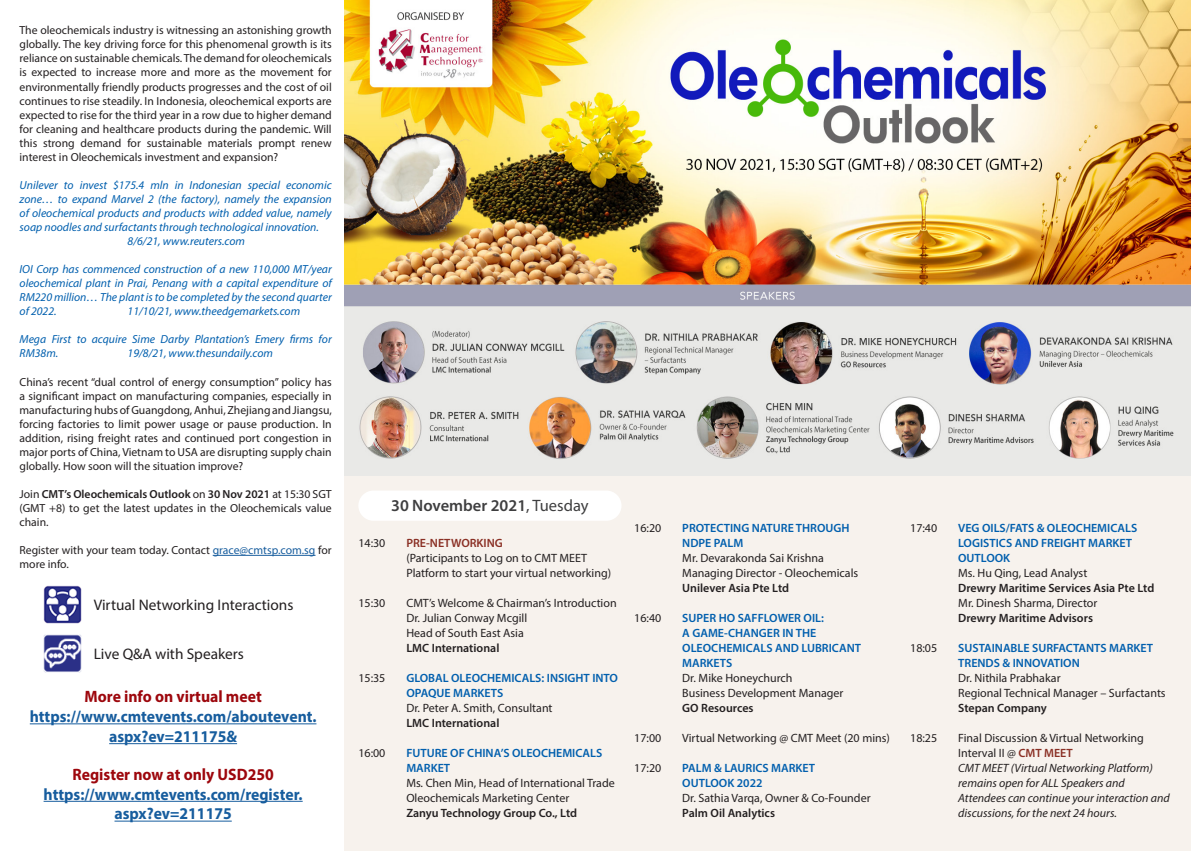
<style>
.page{position:relative;width:1191px;height:851px;background:#fff}
.page>*{position:absolute;margin:0;border:0;box-sizing:border-box;transform-origin:0 0}
.t1{font:700 16.5px/19.8px "Myriad Pro";color:#175d9e;text-align:center;scale:.95 1}
.t2{font:700 16.5px "Myriad Pro";color:#9d070d;scale:.95 1}
.t3{font:600 16.5px "Myriad Pro";color:#3e3e3f}
.t4{font:15.3px "Myriad Pro";color:#231f20}
.t5{font:12px/15px "Myriad Pro";color:#231f20}
.t6{font:600 12px/15px "Myriad Pro";color:#015fae}
.t7{font:600 12px/15px "Myriad Pro";color:#231f20}
.t8{font:italic 12px/15px "Myriad Pro";color:#231f20}
.t9{font:600 12px "Myriad Pro";color:#8a2f24}
.Bullet{font:11.7px/14.1px "Myriad Pro";color:#231f20;text-align:justify}
.Bullet-2{font:italic 11.7px/14.1px "Myriad Pro";color:#015fae;text-align:justify}
.s1{font-weight:600}
.s2{color:#175d9e}
.s3{font-weight:400}
.s4{font-weight:600;color:#8a2f24}
</style>
<div class="page">
<img style="left:344px;top:0;width:846px;height:476px">
<div style="left:344px;top:476px;width:846px;height:374px;background:#f7f2ed"></div>
<hr style="left:213px;top:555px;width:102px;height:1px;background:#175d9e">
<img style="left:43px;top:585px;width:38px;height:39px">
<img style="left:43px;top:634px;width:38px;height:38px">
<hr style="left:30px;top:723px;width:286px;height:1px;background:#175d9e">
<hr style="left:109px;top:743px;width:128px;height:1px;background:#175d9e">
<hr style="left:44px;top:800px;width:259px;height:1px;background:#175d9e">
<hr style="left:114px;top:820px;width:118px;height:1px;background:#175d9e">
<div style="left:358px;top:490px;width:263px;height:30px;background:#fff;border-radius:15px"></div>
<p class="Bullet" style="left:20px;top:23px;width:314px">The oleochemicals industry is witnessing an astonishing growth globally. The key driving force for this phenomenal growth is its reliance on sustainable chemicals. The demand for oleochemicals is expected to increase more and more as the movement for environmentally friendly products progresses and the cost of oil continues to rise steadily. In Indonesia, oleochemical exports are expected to rise for the third year in a row due to higher demand for cleaning and healthcare products during the pandemic. Will this strong demand for sustainable materials prompt renew interest in Oleochemicals investment and expansion?</p>
<p class="Bullet-2" style="left:20px;top:178px;width:314px">Unilever to invest $175.4 mln in Indonesian special economic</p>
<p class="Bullet-2" style="left:20px;top:192px;width:314px">zone… to expand Marvel 2 (the factory), namely the expansion</p>
<p class="Bullet-2" style="left:20px;top:206px;width:314px">of oleochemical products and products with added value, namely</p>
<p class="Bullet-2" style="left:20px;top:220px;width:301px">soap noodles and surfactants through technological innovation.</p>
<p class="Bullet-2" style="left:128px;top:234px;width:119px">8/6/21, www.reuters.com</p>
<p class="Bullet-2" style="left:20px;top:262px;width:314px">IOI Corp has commenced construction of a new 110,000 MT/year oleochemical plant in Prai, Penang with a capital expenditure of RM220 million… The plant is to be completed by the second quarter of 2022.</p>
<p class="Bullet-2" style="left:128px;top:304px;width:174px">11/10/21, www.theedgemarkets.com</p>
<p class="Bullet-2" style="left:20px;top:332px;width:314px">Mega First to acquire Sime Darby Plantation’s Emery firms for<br>RM38m.</p>
<p class="Bullet-2" style="left:128px;top:346px;width:147px">19/8/21, www.thesundaily.com</p>
<p class="Bullet" style="left:20px;top:374px;width:314px">China’s recent “dual control of energy consumption” policy has a significant impact on manufacturing companies, especially in manufacturing hubs of Guangdong, Anhui, Zhejiang and Jiangsu, forcing factories to limit power usage or pause production. In addition, rising freight rates and continued port congestion in major ports of China, Vietnam to USA are disrupting supply chain globally. How soon will the situation improve?</p>
<p class="Bullet" style="left:20px;top:486px;width:314px">Join <span class="s1">CMT’s Oleochemicals Outlook</span> on <span class="s1">30 Nov 2021</span> at 15:30 SGT (GMT +8) to get the latest updates in the Oleochemicals value chain.</p>
<p class="Bullet" style="left:20px;top:543px;width:314px">Register with your team today. Contact <span class="s2">grace@cmtsp.com.sg</span> for more info.</p>
<p class="t4" style="left:94px;top:595px;width:201px">Virtual Networking Interactions</p>
<p class="t4" style="left:94px;top:644px;width:152px">Live Q&amp;A with Speakers</p>
<p class="t2" style="left:84px;top:686px;width:188px">More info on virtual meet</p>
<p class="t1" style="left:30px;top:706px;width:303px">https://www.cmtevents.com/aboutevent. aspx?ev=211175&amp;</p>
<p class="t2" style="left:72px;top:763px;width:213px">Register now at only USD250</p>
<p class="t1" style="left:44px;top:783px;width:274px">https://www.cmtevents.com/register. aspx?ev=211175</p>
<p class="t3" style="left:391px;top:495px;width:199px">30 November 2021<span class="s3">, Tuesday</span></p>
<p class="t5" style="left:358px;top:535px;width:29px">14:30</p>
<p class="t9" style="left:406px;top:535px;width:98px">PRE-NETWORKING</p>
<p class="t5" style="left:406px;top:550px;width:206px">(Participants to Log on to CMT MEET<br>Platform to start your virtual networking)</p>
<p class="t5" style="left:358px;top:595px;width:29px">15:30</p>
<p class="t5" style="left:406px;top:595px;width:212px">CMT’s Welcome &amp; Chairman’s Introduction</p>
<p class="t5" style="left:406px;top:610px;width:122px">Dr. Julian Conway Mcgill</p>
<p class="t5" style="left:406px;top:625px;width:119px">Head of South East Asia</p>
<p class="t7" style="left:406px;top:640px;width:95px">LMC International</p>
<p class="t5" style="left:358px;top:670px;width:29px">15:35</p>
<p class="t6" style="left:406px;top:670px;width:213px">GLOBAL OLEOCHEMICALS: INSIGHT INTO<br>OPAQUE MARKETS</p>
<p class="t5" style="left:406px;top:700px;width:148px">Dr. Peter A. Smith, Consultant</p>
<p class="t7" style="left:406px;top:715px;width:95px">LMC International</p>
<p class="t5" style="left:358px;top:745px;width:29px">16:00</p>
<p class="t6" style="left:406px;top:745px;width:197px">FUTURE OF CHINA’S OLEOCHEMICALS<br>MARKET</p>
<p class="t5" style="left:406px;top:775px;width:210px">Ms. Chen Min, Head of International Trade</p>
<p class="t5" style="left:406px;top:790px;width:164px">Oleochemicals Marketing Center</p>
<p class="t7" style="left:406px;top:805px;width:172px">Zanyu Technology Group Co., Ltd</p>
<p class="t5" style="left:634px;top:520px;width:29px">16:20</p>
<p class="t6" style="left:682px;top:520px;width:169px">PROTECTING NATURE THROUGH</p>
<p class="t6" style="left:682px;top:535px;width:63px">NDPE PALM</p>
<p class="t5" style="left:682px;top:550px;width:177px">Mr. Devarakonda Sai Krishna<br>Managing Director - Oleochemicals</p>
<p class="t7" style="left:682px;top:580px;width:108px">Unilever Asia Pte Ltd</p>
<p class="t5" style="left:634px;top:610px;width:29px">16:40</p>
<p class="t6" style="left:682px;top:610px;width:143px">SUPER HO SAFFLOWER OIL:</p>
<p class="t6" style="left:682px;top:625px;width:180px">A GAME-CHANGER IN THE<br>OLEOCHEMICALS AND LUBRICANT<br>MARKETS</p>
<p class="t5" style="left:682px;top:670px;width:112px">Dr. Mike Honeychurch</p>
<p class="t5" style="left:682px;top:685px;width:163px">Business Development Manager</p>
<p class="t7" style="left:682px;top:700px;width:73px">GO Resources</p>
<p class="t5" style="left:634px;top:730px;width:29px">17:00</p>
<p class="t5" style="left:682px;top:730px;width:209px">Virtual Networking @ CMT Meet (20 mins)</p>
<p class="t5" style="left:634px;top:760px;width:29px">17:20</p>
<p class="t6" style="left:682px;top:760px;width:134px">PALM &amp; LAURICS MARKET<br>OUTLOOK 2022</p>
<p class="t5" style="left:682px;top:790px;width:190px">Dr. Sathia Varqa, Owner &amp; Co-Founder</p>
<p class="t7" style="left:682px;top:805px;width:94px">Palm Oil Analytics</p>
<p class="t5" style="left:910px;top:520px;width:29px">17:40</p>
<p class="t6" style="left:958px;top:520px;width:181px">VEG OILS/FATS &amp; OLEOCHEMICALS<br>LOGISTICS AND FREIGHT MARKET<br>OUTLOOK</p>
<p class="t7" style="left:958px;top:565px;width:198px"><span class="s3">Ms. Hu Qing, Lead Analyst<br></span>Drewry Maritime Services Asia Pte Ltd</p>
<p class="t5" style="left:958px;top:595px;width:141px">Mr. Dinesh Sharma, Director</p>
<p class="t7" style="left:958px;top:610px;width:136px">Drewry Maritime Advisors</p>
<p class="t5" style="left:910px;top:640px;width:29px">18:05</p>
<p class="t6" style="left:958px;top:640px;width:196px">SUSTAINABLE SURFACTANTS MARKET<br>TRENDS &amp; INNOVATION</p>
<p class="t5" style="left:958px;top:670px;width:104px">Dr. Nithila Prabhakar</p>
<p class="t5" style="left:958px;top:685px;width:209px">Regional Technical Manager – Surfactants</p>
<p class="t7" style="left:958px;top:700px;width:90px">Stepan Company</p>
<p class="t5" style="left:910px;top:730px;width:29px">18:25</p>
<p class="t5" style="left:958px;top:730px;width:187px">Final Discussion &amp; Virtual Networking<br>Interval II @ <span class="s4">CMT MEET</span></p>
<p class="t8" style="left:958px;top:760px;width:213px">CMT MEET (Virtual Networking Platform) remains open for ALL Speakers and Attendees can continue your interaction and discussions, for the next 24 hours.</p>
</div>
